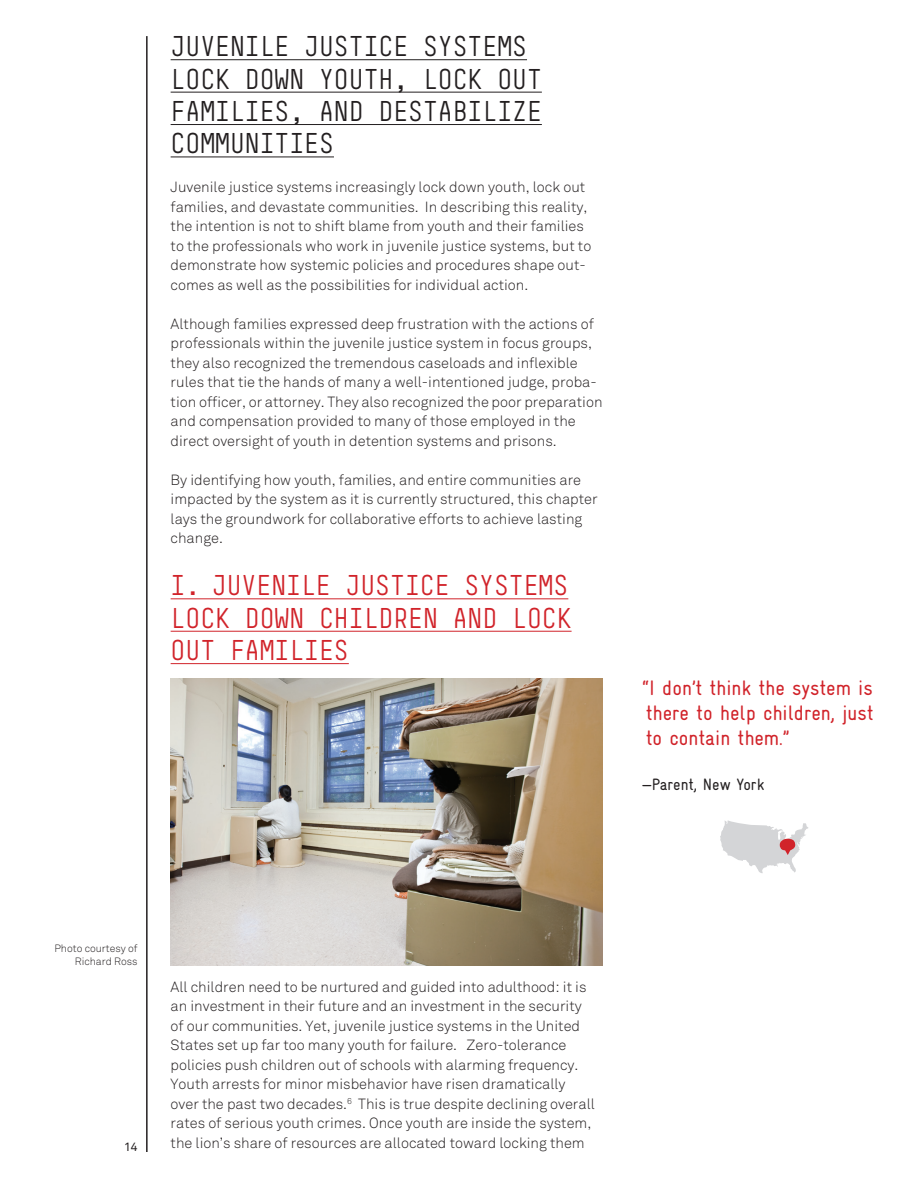
<style>
.page{position:relative;width:918px;height:1188px;background:#fff}
.page>*{position:absolute;margin:0;border:0;box-sizing:border-box;transform-origin:0 0}
.TITLE_HEADER{font:27px/32.4px "Simple";color:#231f20}
.TITLE_HEADER-2{font:27px/32.4px "Simple";color:#d1232a}
.body_text{font:21px/25.2px "Gravur Condensed";color:#d1232a;text-align:justify}
.body_text-2{font:16.5px "Gravur Condensed";color:#231f20}
.body_text-3{font:300 14.7px/19.5px "Akkurat";color:#231f20}
.t1{font:12px "Akkurat";color:#231f20}
.captions_-_left_page{font:300 10.5px/12.6px "Akkurat";color:#231f20;text-align:right}
</style>
<div class="page">
<hr style="left:146px;top:36px;width:2px;height:1116px;background:#231f20">
<hr style="left:171px;top:59px;width:356px;height:1px;background:#231f20">
<hr style="left:171px;top:92px;width:371px;height:1px;background:#231f20">
<hr style="left:171px;top:124px;width:371px;height:1px;background:#231f20">
<hr style="left:171px;top:157px;width:163px;height:1px;background:#231f20">
<hr style="left:171px;top:599px;width:397px;height:1px;background:#d1232a">
<hr style="left:171px;top:631px;width:401px;height:1px;background:#d1232a">
<hr style="left:171px;top:663px;width:178px;height:1px;background:#d1232a">
<svg style="left:720px;top:820px;width:88px;height:53px"></svg>
<img style="left:171px;top:678px;width:431px;height:287px">
<p class="TITLE_HEADER" style="left:171px;top:30px;width:373px">JUVENILE JUSTICE SYSTEMS<br>LOCK DOWN YOUTH, LOCK OUT<br>FAMILIES, AND DESTABILIZE<br>COMMUNITIES</p>
<p class="body_text-3" style="left:171px;top:178px;width:422px">Juvenile justice systems increasingly lock down youth, lock out families, and devastate communities. In describing this reality, the intention is not to shift blame from youth and their families to the professionals who work in juvenile justice systems, but to demonstrate how systemic policies and procedures shape out&shy;comes as well as the possibilities for individual action.</p>
<p class="body_text-3" style="left:171px;top:314px;width:433px">Although families expressed deep frustration with the actions of professionals within the juvenile justice system in focus groups, they also recognized the tremendous caseloads and inflexible rules that tie the hands of many a well-intentioned judge, proba&shy;tion officer, or attorney. They also recognized the poor preparation and compensation provided to many of those employed in the direct oversight of youth in detention systems and prisons.</p>
<p class="body_text-3" style="left:171px;top:470px;width:429px">By identifying how youth, families, and entire communities are impacted by the system as it is currently structured, this chapter lays the groundwork for collaborative efforts to achieve lasting change.</p>
<p class="TITLE_HEADER-2" style="left:171px;top:569px;width:402px">I. JUVENILE JUSTICE SYSTEMS<br>LOCK DOWN CHILDREN AND LOCK<br>OUT FAMILIES</p>
<p class="body_text" style="left:643px;top:675px;width:232px">“I don’t think the system is there to help children, just to contain them.”</p>
<p class="body_text-2" style="left:642px;top:775px;width:124px">—Parent, New York</p>
<p class="captions_-_left_page" style="left:54px;top:943px;width:85px">Photo courtesy of<br>Richard Ross</p>
<p class="t1" style="left:124px;top:1140px;width:15px">14</p>
<p class="body_text-3" style="left:171px;top:977px;width:426px">All children need to be nurtured and guided into adulthood: it is an investment in their future and an investment in the security of our communities. Yet, juvenile justice systems in the United States set up far too many youth for failure. Zero-tolerance policies push children out of schools with alarming frequency.<br>Youth arrests for minor misbehavior have risen dramatically over the past two decades.<sup>6</sup> This is true despite declining overall rates of serious youth crimes. Once youth are inside the system, the lion’s share of resources are allocated toward locking them</p>
</div>
